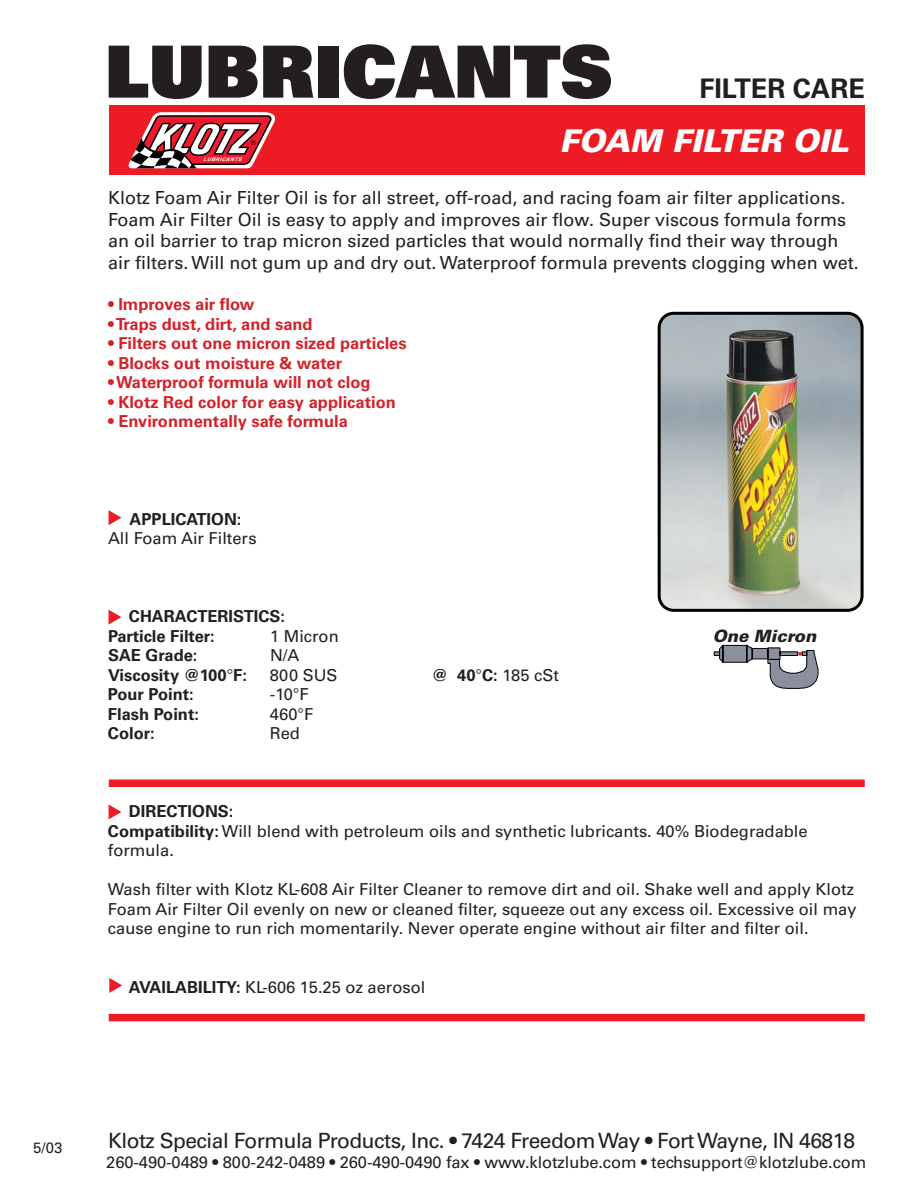
<style>
.page{position:relative;width:918px;height:1188px;background:#fff}
.page>*{position:absolute;margin:0;border:0;box-sizing:border-box;transform-origin:0 0}
.t1{font:900 72px "Univers";color:#231f20}
.t2{font:italic 900 31.5px "Univers";color:#fff}
.t3{font:700 27px "Univers";color:#231f20}
.t4{font:21px "Univers";letter-spacing:-.025em;color:#231f20}
.t5{font:18px/21.8px "Univers";color:#231f20}
.t6{font:italic 900 16.8px "Univers";color:#231f20}
.t7{font:16.5px/19.5px "Univers";color:#231f20}
.t8{font:700 16.5px "Univers";color:#d2232a}
.t9{font:700 16.5px/19.5px "Univers";color:#231f20}
.t10{font:15px "Univers";color:#231f20}
.t11{font:6.9px "Helvetica";color:#000}
.t12{font:italic 700 4.95px "Helvetica";color:#fff;scale:1.1 1}
.s1{font-weight:700}
</style>
<div class="page">
<div style="left:110px;top:105px;width:755px;height:70px;background:#ed1c24"></div>
<div style="left:109px;top:780px;width:756px;height:7px;background:#ed1c24"></div>
<svg style="left:109px;top:510px;width:13px;height:15px"></svg>
<svg style="left:109px;top:610px;width:13px;height:15px"></svg>
<svg style="left:109px;top:804px;width:13px;height:15px"></svg>
<svg style="left:128px;top:112px;width:148px;height:57px"></svg>
<img style="left:660px;top:313px;width:203px;height:297px;border-radius:15px">
<div style="left:658px;top:312px;width:206px;height:300px;border:3px solid #000;border-radius:15px"></div>
<svg style="left:109px;top:978px;width:13px;height:15px"></svg>
<div style="left:109px;top:1014px;width:756px;height:7px;background:#ed1c24"></div>
<svg style="left:714px;top:645px;width:104px;height:44px"></svg>
<h1 class="t1" style="left:105px;top:46px;width:509px">LUBRICANTS</h1>
<h3 class="t3" style="left:699px;top:78px;width:167px">FILTER CARE</h3>
<h2 class="t2" style="left:559px;top:130px;width:297px">FOAM FILTER OIL</h2>
<p class="t5" style="left:108px;top:188px;width:752px">Klotz Foam Air Filter Oil is for all street, off-road, and racing foam air filter applications.<br>Foam Air Filter Oil is easy to apply and improves air flow. Super viscous formula forms an oil barrier to trap micron sized particles that would normally find their way through air filters. Will not gum up and dry out. Waterproof formula prevents clogging when wet.</p>
<p class="t8" style="left:108px;top:299px;width:148px">• Improves air flow</p>
<p class="t8" style="left:108px;top:318px;width:206px">• Traps dust, dirt, and sand</p>
<p class="t8" style="left:108px;top:338px;width:300px">• Filters out one micron sized particles</p>
<p class="t8" style="left:108px;top:357px;width:236px">• Blocks out moisture &amp; water</p>
<p class="t8" style="left:108px;top:377px;width:264px">• Waterproof formula will not clog</p>
<p class="t8" style="left:108px;top:396px;width:289px">• Klotz Red color for easy application</p>
<p class="t8" style="left:108px;top:416px;width:241px">• Environmentally safe formula</p>
<p class="t11" style="left:251px;top:139px;width:7px">®</p>
<p class="t12" style="left:203px;top:157px;width:38px">LUBRICANTS</p>
<p class="t9" style="left:130px;top:511px;width:113px">APPLICATION:</p>
<p class="t7" style="left:108px;top:530px;width:150px">All Foam Air Filters</p>
<p class="t9" style="left:108px;top:608px;width:179px;text-indent:21px">CHARACTERISTICS:<br>Particle Filter:</p>
<p class="t7" style="left:270px;top:628px;width:70px">1 Micron</p>
<p class="t9" style="left:108px;top:647px;width:91px">SAE Grade:</p>
<p class="t7" style="left:270px;top:647px;width:31px">N/A</p>
<p class="t9" style="left:108px;top:667px;width:141px">Viscosity @100 F:</p>
<p class="t7" style="left:270px;top:667px;width:69px">800 SUS</p>
<p class="t7" style="left:432px;top:667px;width:128px"><span class="s1">@ 40 C:</span> 185 cSt</p>
<p class="t9" style="left:108px;top:686px;width:87px">Pour Point:</p>
<p class="t7" style="left:270px;top:686px;width:40px">-10 F</p>
<p class="t9" style="left:108px;top:706px;width:93px">Flash Point:</p>
<p class="t7" style="left:270px;top:706px;width:45px">460 F</p>
<p class="t9" style="left:108px;top:725px;width:48px">Color:</p>
<p class="t7" style="left:270px;top:725px;width:31px">Red</p>
<p class="t6" style="left:713px;top:629px;width:108px">One Micron</p>
<p class="t7" style="left:108px;top:803px;width:701px;text-indent:21px"><span class="s1">DIRECTIONS:<br>Compatibility:</span> Will blend with petroleum oils and synthetic lubricants. 40% Biodegradable formula.</p>
<p class="t7" style="left:108px;top:881px;width:750px">Wash filter with Klotz KL-608 Air Filter Cleaner to remove dirt and oil. Shake well and apply Klotz<br>Foam Air Filter Oil evenly on new or cleaned filter, squeeze out any excess oil. Excessive oil may cause engine to run rich momentarily. Never operate engine without air filter and filter oil.</p>
<p class="t7" style="left:129px;top:979px;width:298px"><span class="s1">AVAILABILITY:</span> KL-606 15.25 oz aerosol</p>
<p class="t10" style="left:33px;top:1142px;width:31px">5/03</p>
<p class="t4" style="left:108px;top:1133px;width:749px">Klotz Special Formula Products, Inc. • 7424 Freedom Way • Fort Wayne, IN 46818</p>
<p class="t7" style="left:106px;top:1154px;width:762px">260-490-0489 • 800-242-0489 • 260-490-0490 fax • www.klotzlube.com • techsupport@klotzlube.com</p>
</div>
